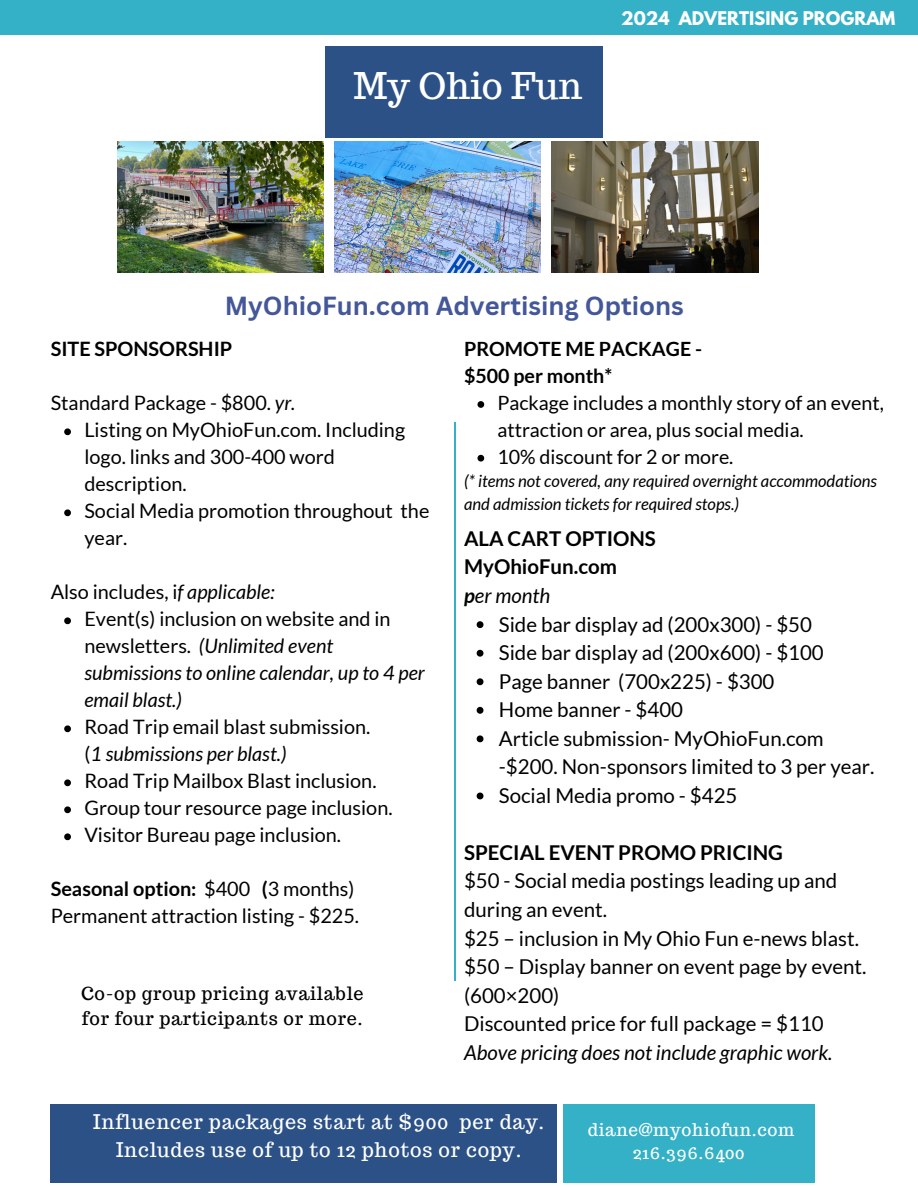
<style>
.page{position:relative;width:918px;height:1188px;background:#fff}
.page>*{position:absolute;margin:0;border:0;box-sizing:border-box;transform-origin:0 0}
.t1{font:36px "Trocchi";color:#fff}
.t2{font:700 25.5px "Canva Sans";color:#435799}
.t3{font:20.4px/28.5px "Lato";color:#000}
.t4{font:700 20.4px/28.5px "Lato";color:#000}
.t5{font:19.8px/27px "Lato";color:#000}
.t6{font:italic 19.8px/27px "Lato";color:#000}
.t7{font:19.8px/27.5px "Trocchi";letter-spacing:.04em;color:#fff;text-align:center}
.t8{font:700 19.8px "Lato";color:#000}
.t9{font:19.65px/26.8px "Lato";color:#000}
.t10{font:700 19.65px/26.8px "Lato";color:#000}
.t11{font:18px "Trocchi";letter-spacing:.04em;color:#000}
.t12{font:17.1px "Trocchi";letter-spacing:.04em;color:#fff}
.t13{font:700 16.8px "League Spartan";color:#fff}
.t14{font:italic 16.65px/22.4px "Lato";color:#000}
.s1{font-style:italic}
.s2{font-style:normal}
.s3{font-weight:700}
.s4{font-weight:400;font-style:italic}
</style>
<div class="page">
<div style="left:0;top:0;width:918px;height:35px;background:#34b1c7"></div>
<div style="left:51px;top:1105px;width:506px;height:78px;background:#2b5187"></div>
<div style="left:563px;top:1105px;width:252px;height:78px;background:#34b1c7"></div>
<div style="left:325px;top:46px;width:278px;height:91px;background:#2b5187"></div>
<hr style="left:454px;top:357px;width:1px;height:623px;background:#34b1c7">
<div style="left:100px;top:231px;width:722px;height:191px;background:#fff"></div>
<img style="left:117px;top:141px;width:206px;height:132px">
<img style="left:334px;top:141px;width:206px;height:132px">
<img style="left:552px;top:141px;width:207px;height:132px">
<svg style="left:64px;top:428px;width:7px;height:7px"></svg>
<svg style="left:64px;top:509px;width:7px;height:7px"></svg>
<svg style="left:64px;top:617px;width:7px;height:7px"></svg>
<svg style="left:64px;top:725px;width:7px;height:7px"></svg>
<svg style="left:64px;top:779px;width:7px;height:7px"></svg>
<svg style="left:64px;top:806px;width:7px;height:7px"></svg>
<svg style="left:64px;top:833px;width:7px;height:7px"></svg>
<svg style="left:477px;top:621px;width:6px;height:7px"></svg>
<svg style="left:477px;top:650px;width:6px;height:7px"></svg>
<svg style="left:477px;top:678px;width:6px;height:7px"></svg>
<svg style="left:477px;top:707px;width:6px;height:7px"></svg>
<svg style="left:477px;top:735px;width:6px;height:7px"></svg>
<svg style="left:477px;top:793px;width:6px;height:6px"></svg>
<svg style="left:478px;top:401px;width:6px;height:7px"></svg>
<svg style="left:478px;top:455px;width:6px;height:7px"></svg>
<h5 class="t1" style="left:354px;top:63px;width:230px">My Ohio Fun</h5>
<h4 class="t13" style="left:621px;top:10px;width:276px">2024 ADVERTISING PROGRAM</h4>
<p class="t2" style="left:225px;top:288px;width:461px">MyOhioFun.com Advertising Options</p>
<h6 class="t8" style="left:51px;top:337px;width:183px">SITE SPONSORSHIP</h6>
<h1 class="t5" style="left:51px;top:389px;width:246px">Standard Package - $800. <span class="s1">yr.</span></h1>
<h2 class="t5" style="left:84px;top:416px;width:322px">Listing on MyOhioFun.com. Including logo. links and 300-400 word description.</h2>
<h3 class="t5" style="left:84px;top:497px;width:346px">Social Media promotion throughout the year.</h3>
<h5 class="t5" style="left:51px;top:578px;width:225px">Also includes, i<span class="s1">f applicable:</span></h5>
<p class="t6" style="left:84px;top:605px;width:342px"><span class="s2">Event(s) inclusion on website and in newsletters.</span> (Unlimited event submissions to online calendar, up to 4 per</p>
<p class="t5" style="left:84px;top:686px;width:294px"><span class="s1">email blast.)<br></span>Road Trip email blast submission. (<span class="s1">1 submissions per blast.)<br></span>Road Trip Mailbox Blast inclusion.</p>
<h5 class="t5" style="left:84px;top:794px;width:310px">Group tour resource page inclusion.</h5>
<p class="t5" style="left:84px;top:821px;width:258px">Visitor Bureau page inclusion.</p>
<p class="t5" style="left:51px;top:875px;width:310px"><span class="s3">Seasonal option:</span> $400 <span class="s3">(</span>3 months)<br>Permanent attraction listing - $225.</p>
<h5 class="t11" style="left:81px;top:982px;width:284px">Co-op group pricing available</h5>
<p class="t11" style="left:82px;top:1007px;width:282px">for four participants or more.</p>
<p class="t10" style="left:464px;top:335px;width:240px">PROMOTE ME PACKAGE - $500 per month*</p>
<h5 class="t9" style="left:497px;top:389px;width:388px">Package includes a monthly story of an event, attraction or area, plus social media.</h5>
<p class="t9" style="left:497px;top:443px;width:238px">10% discount for 2 or more.</p>
<p class="t14" style="left:464px;top:470px;width:415px">(* items not covered, any required overnight accommodations and admission tickets for required stops.)</p>
<p class="t4" style="left:464px;top:524px;width:193px">ALA CART OPTIONS<br>MyOhioFun.com<br><span class="s1">p</span><span class="s4">er month</span></p>
<p class="t3" style="left:499px;top:609px;width:315px">Side bar display ad (200x300) - $50</p>
<h5 class="t3" style="left:499px;top:638px;width:326px">Side bar display ad (200x600) - $100</h5>
<p class="t3" style="left:499px;top:666px;width:277px">Page banner (700x225) - $300</p>
<p class="t3" style="left:499px;top:695px;width:186px">Home banner - $400</p>
<p class="t3" style="left:499px;top:724px;width:377px">Article submission- MyOhioFun.com -$200. Non-sponsors limited to 3 per year.</p>
<p class="t3" style="left:499px;top:781px;width:240px">Social Media promo - $425</p>
<p class="t3" style="left:464px;top:838px;width:404px"><span class="s3">SPECIAL EVENT PROMO PRICING<br></span>$50 - Social media postings leading up and during an event.<br>$25 – inclusion in My Ohio Fun e-news blast. $50 – Display banner on event page by event. (600×200)<br>Discounted price for full package = $110<br><span class="s1">Above pricing does not include graphic work.</span></p>
<p class="t7" style="left:93px;top:1108px;width:452px">Influencer packages start at $900 per day.<br>Includes use of up to 12 photos or copy.</p>
<p class="t12" style="left:588px;top:1118px;width:208px">diane@myohiofun.com</p>
<p class="t12" style="left:633px;top:1142px;width:113px">216.396.6400</p>
</div>
